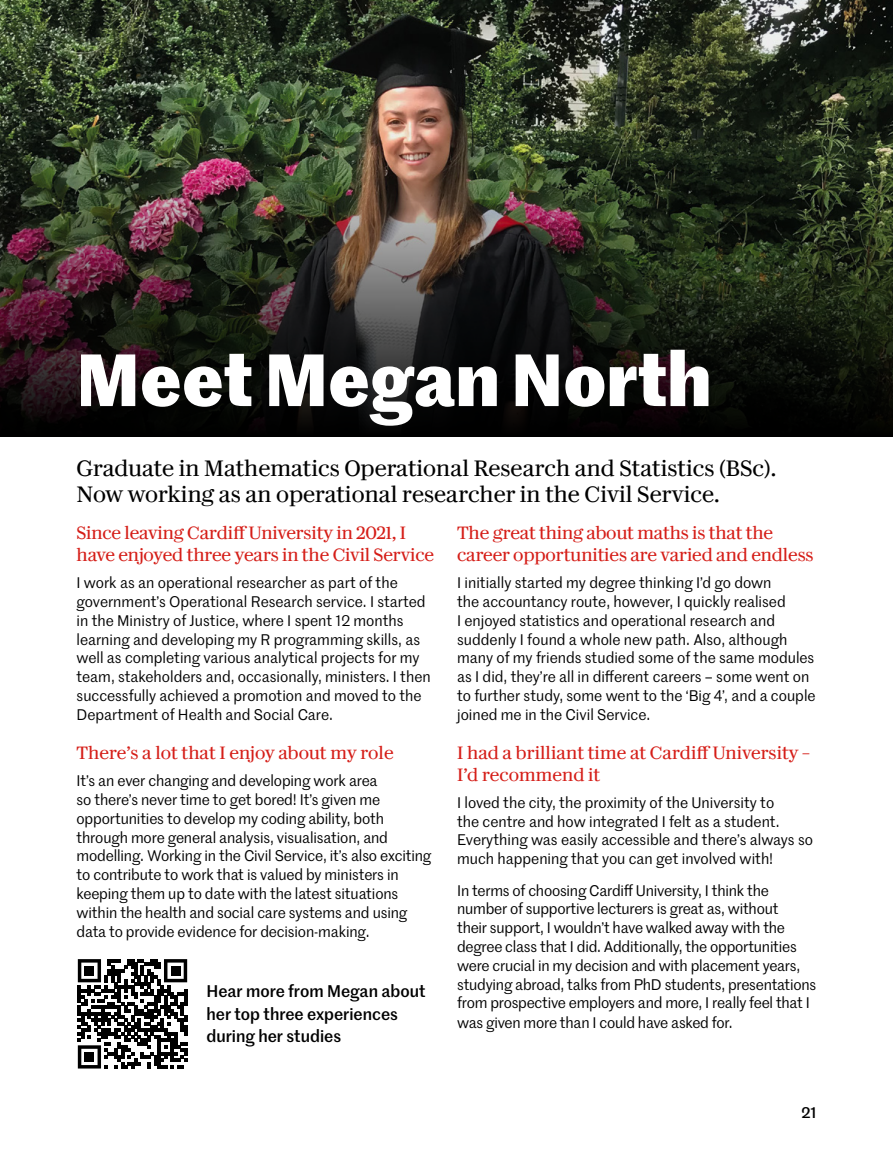
<style>
.page{position:relative;width:893px;height:1149px;background:#fff}
.page>*{position:absolute;margin:0;border:0;box-sizing:border-box;transform-origin:0 0}
.t1{font:700 72px "Marr Sans";color:#fff}
.t2{font:22.5px/25.5px "Darby Serif Text TT";color:#000}
.t3{font:18px/21.6px "Darby Serif Text TT";letter-spacing:-.01em;color:#d51d17}
.t4{font:500 16.5px/22.5px "Marr Sans";color:#000}
.t5{font:15px/18.9px "Marr Sans";letter-spacing:-.01em;color:#000}
.t6{font:500 15px "Marr Sans";color:#000}
</style>
<div class="page">
<img style="left:0;top:0;width:893px;height:152px">
<img style="left:0;top:152px;width:893px;height:285px">
<div style="left:77px;top:955px;width:111px;height:116px;background:linear-gradient(to right,#fff,#fff)"></div>
<svg style="left:78px;top:958px;width:109px;height:110px"></svg>
<div style="left:84px;top:965px;width:10px;height:10px;background:#000"></div>
<div style="left:171px;top:965px;width:10px;height:10px;background:#000"></div>
<div style="left:84px;top:1051px;width:10px;height:10px;background:#000"></div>
<h1 class="t1" style="left:77px;top:324px;width:636px">Meet Megan North</h1>
<h2 class="t2" style="left:77px;top:453px;width:701px">Graduate in Mathematics Operational Research and Statistics (BSc).<br>Now working as an operational researcher in the Civil Service.</h2>
<p class="t3" style="left:77px;top:520px;width:359px">Since leaving Cardiff University in 2021, I have enjoyed three years in the Civil Service</p>
<p class="t5" style="left:77px;top:572px;width:356px">I work as an operational researcher as part of the government’s Operational Research service. I started in the Ministry of Justice, where I spent 12 months learning and developing my R programming skills, as well as completing various analytical projects for my team, stakeholders and, occasionally, ministers. I then successfully achieved a promotion and moved to the Department of Health and Social Care.</p>
<p class="t3" style="left:77px;top:740px;width:319px">There’s a lot that I enjoy about my role</p>
<p class="t5" style="left:77px;top:770px;width:356px">It’s an ever changing and developing work area<br>so there’s never time to get bored! It’s given me opportunities to develop my coding ability, both through more general analysis, visualisation, and modelling. Working in the Civil Service, it’s also exciting to contribute to work that is valued by ministers in keeping them up to date with the latest situations within the health and social care systems and using data to provide evidence for decision-making.</p>
<p class="t4" style="left:206px;top:978px;width:221px">Hear more from Megan about her top three experiences during her studies</p>
<p class="t3" style="left:457px;top:520px;width:358px">The great thing about maths is that the career opportunities are varied and endless</p>
<p class="t5" style="left:457px;top:572px;width:360px">I initially started my degree thinking I’d go down<br>the accountancy route, however, I quickly realised<br>I enjoyed statistics and operational research and suddenly I found a whole new path. Also, although many of my friends studied some of the same modules as I did, they’re all in different careers – some went on to further study, some went to the ‘Big 4’, and a couple joined me in the Civil Service.</p>
<p class="t3" style="left:457px;top:740px;width:354px">I had a brilliant time at Cardiff University –<br>I’d recommend it</p>
<p class="t5" style="left:457px;top:792px;width:357px">I loved the city, the proximity of the University to<br>the centre and how integrated I felt as a student.<br>Everything was easily accessible and there’s always so much happening that you can get involved with!</p>
<p class="t5" style="left:457px;top:880px;width:361px">In terms of choosing Cardiff University, I think the number of supportive lecturers is great as, without<br>their support, I wouldn’t have walked away with the degree class that I did. Additionally, the opportunities were crucial in my decision and with placement years, studying abroad, talks from PhD students, presentations from prospective employers and more, I really feel that I was given more than I could have asked for.</p>
<p class="t6" style="left:801px;top:1101px;width:17px">21</p>
</div>
